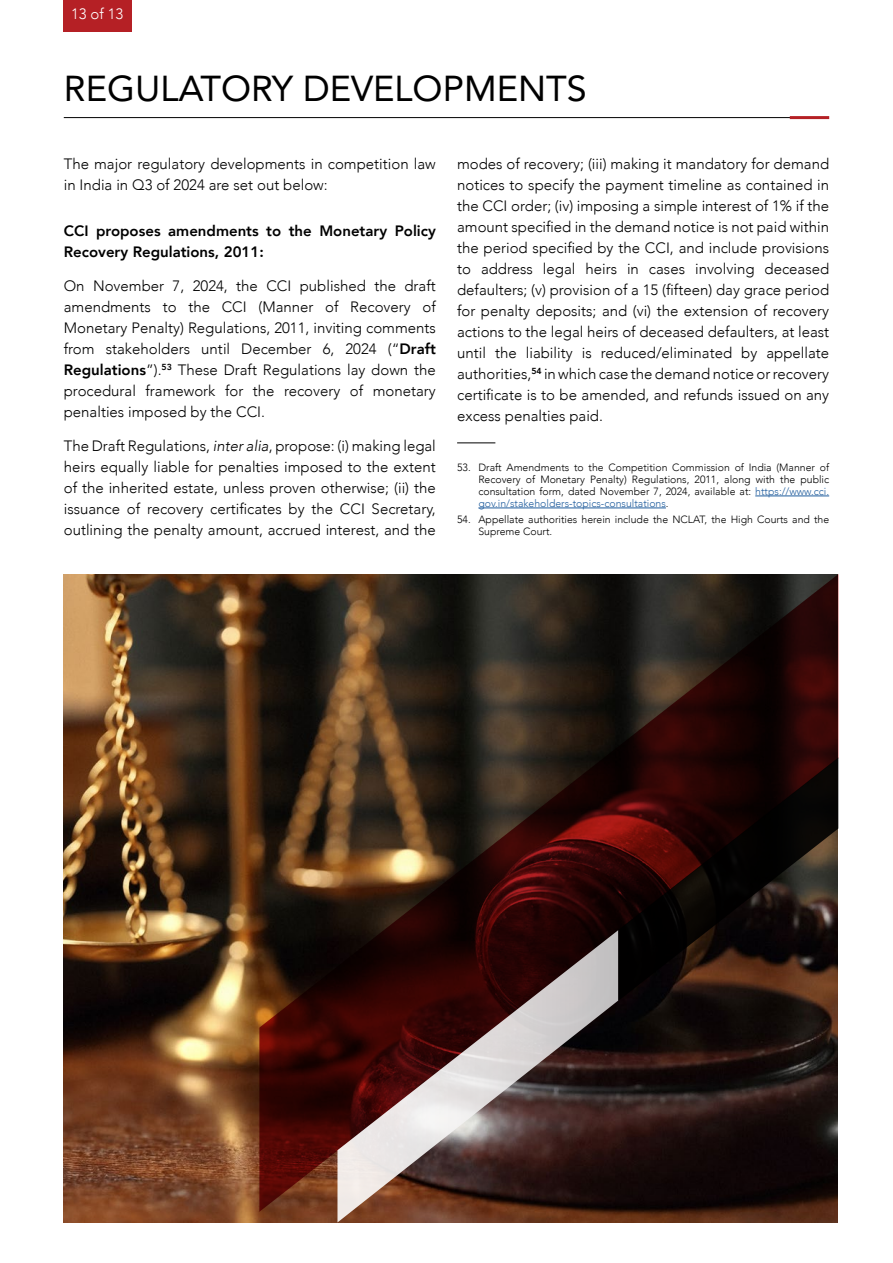
<style>
.page{position:relative;width:893px;height:1263px;background:#fff}
.page>*{position:absolute;margin:0;border:0;box-sizing:border-box;transform-origin:0 0}
.t1{font:36px "Avenir";color:#000}
.t2{font:300 15px/21px "Avenir";color:#000;text-align:justify}
.t3{font:800 15px/21px "Avenir";color:#000}
.t4{font:300 15px "Avenir";color:#fff}
.t5{font:300 10.5px/12px "Avenir";color:#000;text-align:justify}
.s1{font-weight:800}
.s2{font-style:italic}
.s3{color:#215e9e}
</style>
<div class="page">
<div style="left:64px;top:0;width:68px;height:31px;background:#b52025"></div>
<hr style="left:64px;top:117px;width:733px;height:1px;background:#000">
<hr style="left:790px;top:116px;width:39px;height:3px;background:#b52025">
<hr style="left:457px;top:442px;width:38px;height:1px;background:#000">
<hr style="left:755px;top:496px;width:74px;height:1px;background:#215e9e">
<hr style="left:478px;top:508px;width:188px;height:1px;background:#215e9e">
<img style="left:64px;top:574px;width:774px;height:648px">
<svg style="left:259px;top:574px;width:579px;height:638px;background:#301c13"></svg>
<svg style="left:337px;top:930px;width:281px;height:292px;background:#624744"></svg>
<svg style="left:618px;top:757px;width:220px;height:244px;background:#220d09"></svg>
<p class="t4" style="left:71px;top:5px;width:54px">13 of 13</p>
<h1 class="t1" style="left:64px;top:60px;width:524px">REGULATORY DEVELOPMENTS</h1>
<p class="t2" style="left:64px;top:153px;width:374px">The major regulatory developments in competition law in India in Q3 of 2024 are set out below:</p>
<p class="t3" style="left:64px;top:221px;width:374px">CCI proposes amendments to the Monetary Policy<br>Recovery Regulations, 2011:</p>
<p class="t2" style="left:64px;top:275px;width:374px">On November 7, 2024, the CCI published the draft amendments to the CCI (Manner of Recovery of Monetary Penalty) Regulations, 2011, inviting comments from stakeholders until December 6, 2024 (“<span class="s1">Draft Regulations</span>”).<sup>53</sup> These Draft Regulations lay down the procedural framework for the recovery of monetary penalties imposed by the CCI.</p>
<p class="t2" style="left:64px;top:435px;width:374px">The Draft Regulations, <span class="s2">inter alia</span>, propose: (i) making legal heirs equally liable for penalties imposed to the extent of the inherited estate, unless proven otherwise; (ii) the issuance of recovery certificates by the CCI Secretary, outlining the penalty amount, accrued interest, and the</p>
<p class="t2" style="left:457px;top:153px;width:374px">modes of recovery; (iii) making it mandatory for demand notices to specify the payment timeline as contained in the CCI order; (iv) imposing a simple interest of 1% if the amount specified in the demand notice is not paid within the period specified by the CCI, and include provisions to address legal heirs in cases involving deceased defaulters; (v) provision of a 15 (fifteen) day grace period for penalty deposits; and (vi) the extension of recovery actions to the legal heirs of deceased defaulters, at least until the liability is reduced/eliminated by appellate authorities,<sup>54</sup> in which case the demand notice or recovery certificate is to be amended, and refunds issued on any excess penalties paid.</p>
<p class="t5" style="left:478px;top:461px;width:352px;text-indent:-21px">53. Draft Amendments to the Competition Commission of India (Manner of Recovery of Monetary Penalty) Regulations, 2011, along with the public consultation form, dated November 7, 2024, available at: <span class="s3">https://www.cci. gov.in/stakeholders-topics-consultations</span>.</p>
<p class="t5" style="left:478px;top:514px;width:352px;text-indent:-21px">54. Appellate authorities herein include the NCLAT, the High Courts and the<br>Supreme Court.</p>
</div>
